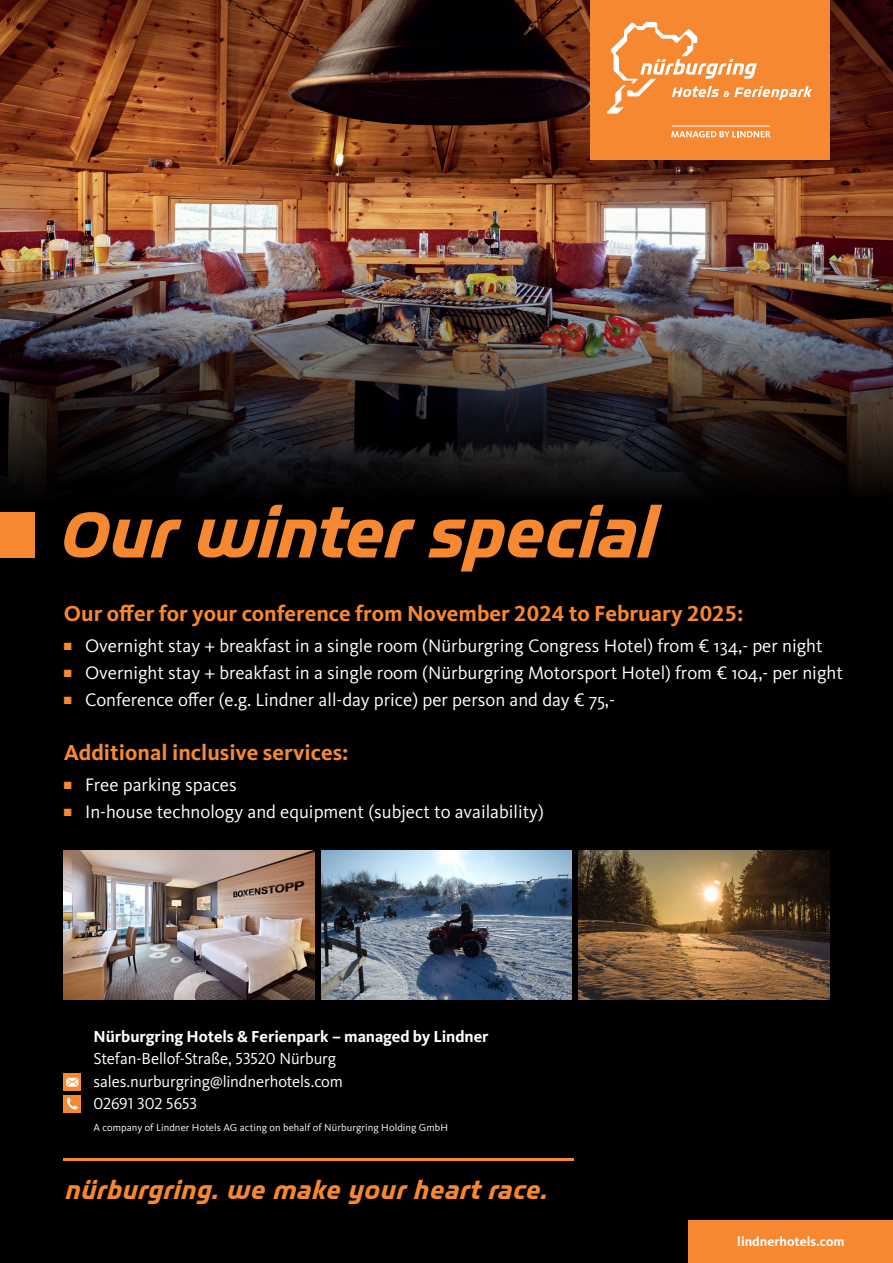
<style>
.page{position:relative;width:893px;height:1263px;background:#000}
.page>*{position:absolute;margin:0;border:0;box-sizing:border-box;transform-origin:0 0}
.t1{font:82.5px "Notes Style Nbr Brand";letter-spacing:-.025em;color:#f58831}
.t2{font:30px "Notes Style Nbr Brand";color:#f58831}
.t3{font:700 22.5px "Kievit OT";color:#f58831}
.t4{font:18.75px "Kievit OT";color:#fff}
.t5{font:16.5px/22.5px "Kievit OT";letter-spacing:-.01em;color:#fff}
.t6{font:700 16.5px "Kievit OT";letter-spacing:-.005em;color:#fff}
.t7{font:700 13.5px "Kievit OT";color:#fff}
.t8{font:10.5px "Kievit OT";letter-spacing:.01em;color:#fff}
.s1{color:#f58831}
</style>
<div class="page">
<img style="left:0;top:0;width:893px;height:490px">
<div style="left:590px;top:0;width:239px;height:159px;background:#f58831"></div>
<svg style="left:671px;top:131px;width:100px;height:6px"></svg>
<hr style="left:672px;top:126px;width:98px;height:1px;background:#fff">
<svg style="left:606px;top:22px;width:206px;height:92px"></svg>
<img style="left:64px;top:850px;width:251px;height:149px">
<img style="left:321px;top:850px;width:251px;height:149px">
<img style="left:578px;top:850px;width:251px;height:149px">
<div style="left:689px;top:1220px;width:204px;height:43px;background:#f58831"></div>
<hr style="left:64px;top:1158px;width:510px;height:2px;background:#f58831">
<div style="left:64px;top:1095px;width:17px;height:17px;background:#f58831"></div>
<svg style="left:67px;top:1097px;width:11px;height:12px"></svg>
<svg style="left:64px;top:1074px;width:17px;height:17px"></svg>
<svg style="left:66px;top:1078px;width:12px;height:9px"></svg>
<div style="left:0;top:512px;width:34px;height:46px;background:#f58831"></div>
<h1 class="t1" style="left:55px;top:493px;width:599px">Our winter special</h1>
<p class="t3" style="left:64px;top:600px;width:681px">Our offer for your conference from November 2024 to February 2025:</p>
<p class="t4" style="left:64px;top:635px;width:760px"><span class="s1">■</span> Overnight stay + breakfast in a single room (Nürburgring Congress Hotel) from € 134,- per night</p>
<p class="t4" style="left:64px;top:662px;width:781px"><span class="s1">■</span> Overnight stay + breakfast in a single room (Nürburgring Motorsport Hotel) from € 104,- per night</p>
<p class="t4" style="left:64px;top:689px;width:553px"><span class="s1">■</span> Conference offer (e.g. Lindner all-day price) per person and day € 75,-</p>
<p class="t3" style="left:64px;top:739px;width:286px">Additional inclusive services:</p>
<p class="t4" style="left:64px;top:774px;width:174px"><span class="s1">■</span> Free parking spaces</p>
<p class="t4" style="left:64px;top:801px;width:482px"><span class="s1">■</span> In-house technology and equipment (subject to availability)</p>
<p class="t6" style="left:94px;top:1026px;width:397px">Nürburgring Hotels &amp; Ferienpark – managed by Lindner</p>
<p class="t5" style="left:94px;top:1047px;width:251px">Stefan-Bellof-Straße, 53520 Nürburg sales.nurburgring@lindnerhotels.com<br>02691 302 5653</p>
<p class="t8" style="left:94px;top:1121px;width:356px">A company of Lindner Hotels AG acting on behalf of Nürburgring Holding GmbH</p>
<h2 class="t2" style="left:64px;top:1176px;width:484px">nürburgring. we make your heart race.</h2>
<p class="t7" style="left:737px;top:1233px;width:109px">lindnerhotels.com</p>
</div>
